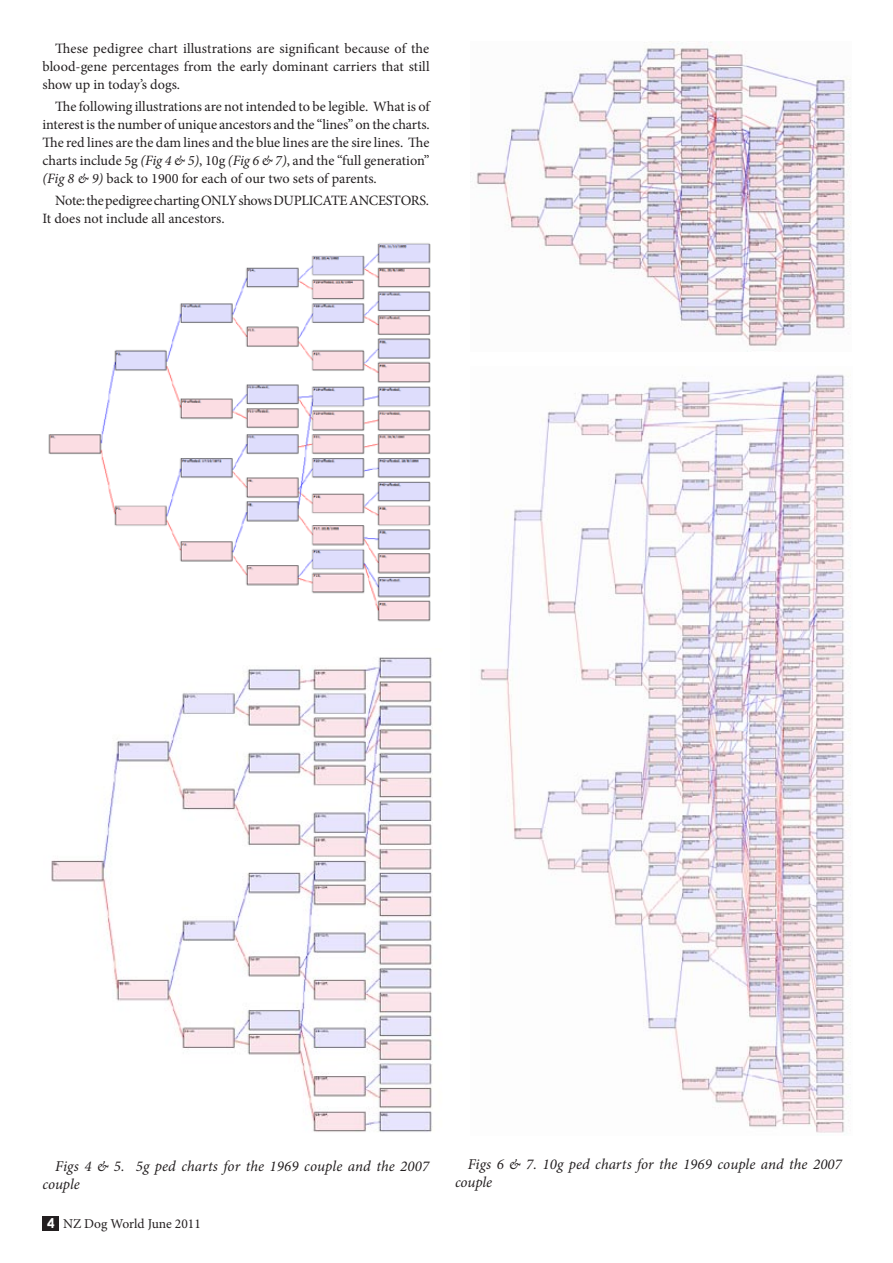
<style>
.page{position:relative;width:893px;height:1263px;background:#fff}
.page>*{position:absolute;margin:0;border:0;box-sizing:border-box;transform-origin:0 0}
.t1{font:italic 15px/18px "Minion Pro";letter-spacing:.005em;color:#231f20}
.t2{font:14.25px/18px "Minion Pro";letter-spacing:-.005em;color:#231f20;text-align:justify}
.t3{font:13.5px "Minion Pro";color:#231f20}
.s1{font-style:italic}
.s2{font-family:"Century Gothic";font-weight:700;color:#fff}
</style>
<div class="page">
<div style="left:43px;top:1216px;width:16px;height:15px;background:#231f20"></div>
<img style="left:48px;top:243px;width:383px;height:379px">
<img style="left:51px;top:657px;width:382px;height:475px">
<img style="left:476px;top:42px;width:375px;height:304px">
<img style="left:480px;top:374px;width:371px;height:759px">
<p class="t2" style="left:43px;top:39px;width:389px;text-indent:13px">These pedigree chart illustrations are significant because of the blood-gene percentages from the early dominant carriers that still show up in today’s dogs.</p>
<p class="t2" style="left:43px;top:98px;width:389px;text-indent:13px">The following illustrations are not intended to be legible. What is of interest is the number of unique ancestors and the “lines” on the charts.<br>The red lines are the dam lines and the blue lines are the sire lines. The charts include 5g <span class="s1">(Fig 4 &amp; 5)</span>, 10g <span class="s1">(Fig 6 &amp; 7)</span>, and the “full generation” <span class="s1">(Fig 8 &amp; 9)</span> back to 1900 for each of our two sets of parents.</p>
<p class="t2" style="left:43px;top:192px;width:388px;text-indent:13px">Note: the pedigree charting ONLY shows DUPLICATE ANCESTORS.<br>It does not include all ancestors.</p>
<p class="t1" style="left:43px;top:1157px;width:388px;text-indent:13px">Figs 4 &amp; 5. 5g ped charts for the 1969 couple and the 2007 couple</p>
<p class="t1" style="left:455px;top:1155px;width:389px;text-indent:13px">Figs 6 &amp; 7. 10g ped charts for the 1969 couple and the 2007 couple</p>
<p class="t3" style="left:47px;top:1215px;width:155px"><span class="s2">4</span> NZ Dog World June 2011</p>
</div>
